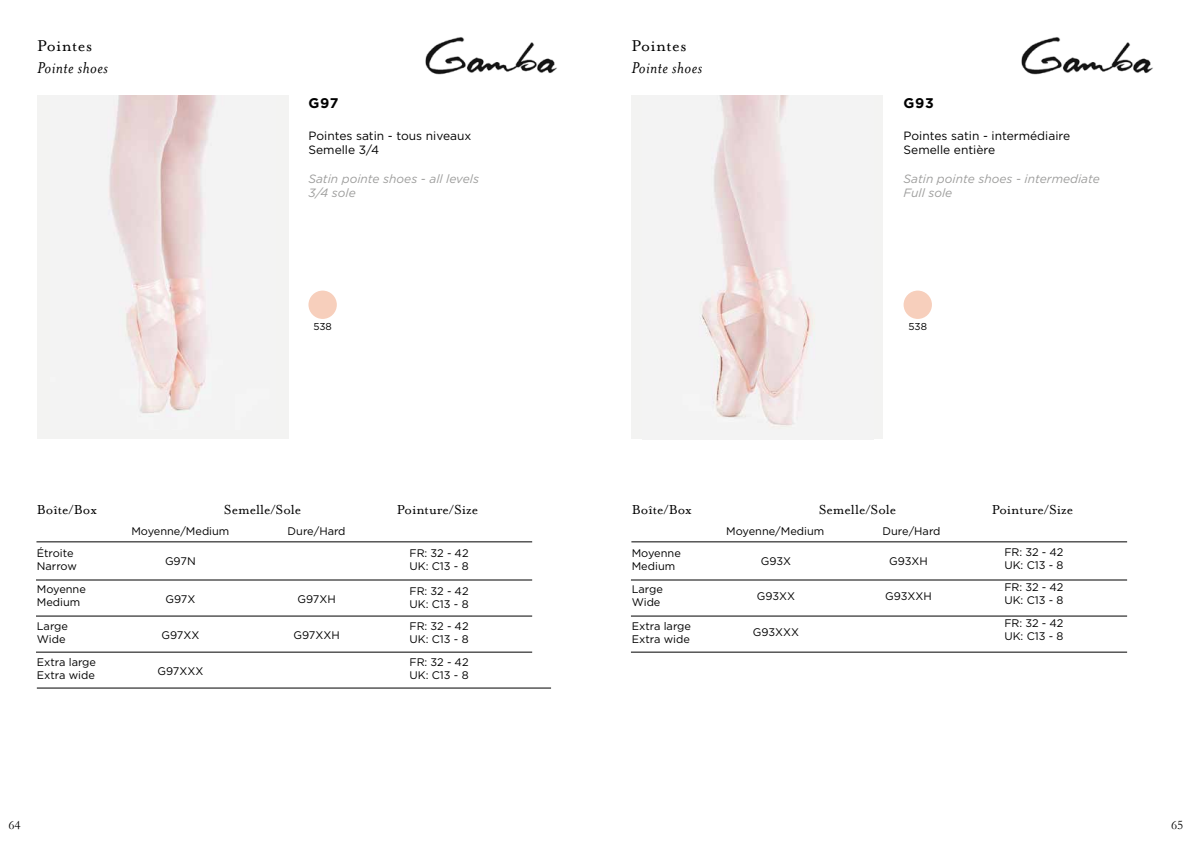
<style>
.page{position:relative;width:1191px;height:842px;background:#fff}
.page>*{position:absolute;margin:0;border:0;box-sizing:border-box;transform-origin:0 0}
.t1{font:italic 18px "Mrs Eaves OT";letter-spacing:.025em;color:#000}
.t2{font:18px "Mrs Eaves OT";letter-spacing:.025em;color:#000}
.t3{font:15px "Mrs Eaves OT";color:#000}
.t4{font:700 14px "Gotham";letter-spacing:.045em;color:#000}
.t5{font:13px "Garamond";color:#000}
.t6{font:12px/14.4px "Gotham";color:#000}
.t7{font:italic 12px/14.4px "Gotham";color:#9d9d9c}
.t8{font:11px/13.2px "Gotham";color:#000}
.t9{font:10px "Gotham";color:#000}
</style>
<div class="page">
<div style="left:37px;top:95px;width:251px;height:344px;background:#f3f3f2"></div>
<div style="left:308px;top:291px;width:29px;height:28px;background:#f7cfbc;border-radius:50%"></div>
<img style="left:109px;top:95px;width:107px;height:318px">
<img style="left:425px;top:37px;width:132px;height:38px">
<hr style="left:36px;top:541px;width:496px;height:1px;background:#000">
<hr style="left:36px;top:580px;width:496px;height:1px;background:#000">
<hr style="left:36px;top:616px;width:496px;height:1px;background:#000">
<hr style="left:36px;top:652px;width:496px;height:1px;background:#000">
<hr style="left:37px;top:688px;width:514px;height:1px;background:#000">
<div style="left:631px;top:95px;width:251px;height:344px;background:#f3f3f2"></div>
<img style="left:702px;top:95px;width:110px;height:330px">
<hr style="left:631px;top:541px;width:496px;height:1px;background:#000">
<hr style="left:631px;top:580px;width:496px;height:1px;background:#000">
<hr style="left:631px;top:616px;width:496px;height:1px;background:#000">
<hr style="left:631px;top:652px;width:496px;height:1px;background:#000">
<div style="left:903px;top:291px;width:29px;height:28px;background:#f7cfbc;border-radius:50%"></div>
<img style="left:1021px;top:37px;width:132px;height:38px">
<h1 class="t2" style="left:37px;top:36px;width:56px">Pointes</h1>
<h1 class="t1" style="left:37px;top:58px;width:72px">Pointe shoes</h1>
<p class="t4" style="left:308px;top:95px;width:32px">G97</p>
<p class="t6" style="left:308px;top:128px;width:164px">Pointes satin - tous niveaux<br>Semelle 3/4</p>
<p class="t7" style="left:308px;top:171px;width:172px">Satin pointe shoes - all levels<br>3/4 sole</p>
<p class="t9" style="left:313px;top:321px;width:20px">538</p>
<h2 class="t3" style="left:37px;top:501px;width:62px">Boîte/Box</h2>
<h2 class="t3" style="left:224px;top:501px;width:79px">Semelle/Sole</h2>
<h2 class="t3" style="left:397px;top:501px;width:83px">Pointure/Size</h2>
<p class="t8" style="left:37px;top:546px;width:42px">Étroite<br>Narrow</p>
<p class="t8" style="left:37px;top:582px;width:51px">Moyenne<br>Medium</p>
<p class="t8" style="left:37px;top:619px;width:33px">Large<br>Wide</p>
<p class="t8" style="left:37px;top:655px;width:61px">Extra large<br>Extra wide</p>
<p class="t8" style="left:131px;top:524px;width:100px">Moyenne/Medium</p>
<p class="t8" style="left:288px;top:524px;width:59px">Dure/Hard</p>
<p class="t8" style="left:165px;top:555px;width:32px">G97N</p>
<p class="t8" style="left:165px;top:593px;width:32px">G97X</p>
<p class="t8" style="left:161px;top:628px;width:40px">G97XX</p>
<p class="t8" style="left:157px;top:664px;width:47px">G97XXX</p>
<p class="t8" style="left:409px;top:546px;width:61px">FR: 32 - 42<br>UK: C13 - 8</p>
<p class="t8" style="left:409px;top:584px;width:61px">FR: 32 - 42<br>UK: C13 - 8</p>
<p class="t8" style="left:409px;top:619px;width:61px">FR: 32 - 42<br>UK: C13 - 8</p>
<p class="t8" style="left:409px;top:655px;width:61px">FR: 32 - 42<br>UK: C13 - 8</p>
<p class="t8" style="left:297px;top:593px;width:40px">G97XH</p>
<p class="t8" style="left:293px;top:628px;width:48px">G97XXH</p>
<h1 class="t2" style="left:631px;top:36px;width:56px">Pointes</h1>
<h1 class="t1" style="left:631px;top:58px;width:72px">Pointe shoes</h1>
<p class="t4" style="left:903px;top:95px;width:32px">G93</p>
<p class="t6" style="left:903px;top:128px;width:168px">Pointes satin - intermédiaire<br>Semelle entière</p>
<p class="t7" style="left:903px;top:171px;width:198px">Satin pointe shoes - intermediate<br>Full sole</p>
<p class="t9" style="left:908px;top:321px;width:20px">538</p>
<h2 class="t3" style="left:632px;top:501px;width:62px">Boîte/Box</h2>
<h2 class="t3" style="left:819px;top:501px;width:79px">Semelle/Sole</h2>
<h2 class="t3" style="left:992px;top:501px;width:83px">Pointure/Size</h2>
<p class="t8" style="left:632px;top:546px;width:51px">Moyenne<br>Medium</p>
<p class="t8" style="left:632px;top:582px;width:33px">Large<br>Wide</p>
<p class="t8" style="left:632px;top:619px;width:61px">Extra large<br>Extra wide</p>
<p class="t8" style="left:726px;top:524px;width:100px">Moyenne/Medium</p>
<p class="t8" style="left:882px;top:524px;width:59px">Dure/Hard</p>
<p class="t8" style="left:760px;top:554px;width:32px">G93X</p>
<p class="t8" style="left:756px;top:589px;width:40px">G93XX</p>
<p class="t8" style="left:753px;top:625px;width:48px">G93XXX</p>
<p class="t8" style="left:1004px;top:545px;width:61px">FR: 32 - 42<br>UK: C13 - 8</p>
<p class="t8" style="left:1004px;top:580px;width:61px">FR: 32 - 42<br>UK: C13 - 8</p>
<p class="t8" style="left:1004px;top:616px;width:61px">FR: 32 - 42<br>UK: C13 - 8</p>
<p class="t8" style="left:889px;top:554px;width:40px">G93XH</p>
<p class="t8" style="left:885px;top:589px;width:48px">G93XXH</p>
<p class="t5" style="left:9px;top:816px;width:14px">64</p>
<p class="t5" style="left:1171px;top:817px;width:14px">65</p>
</div>
